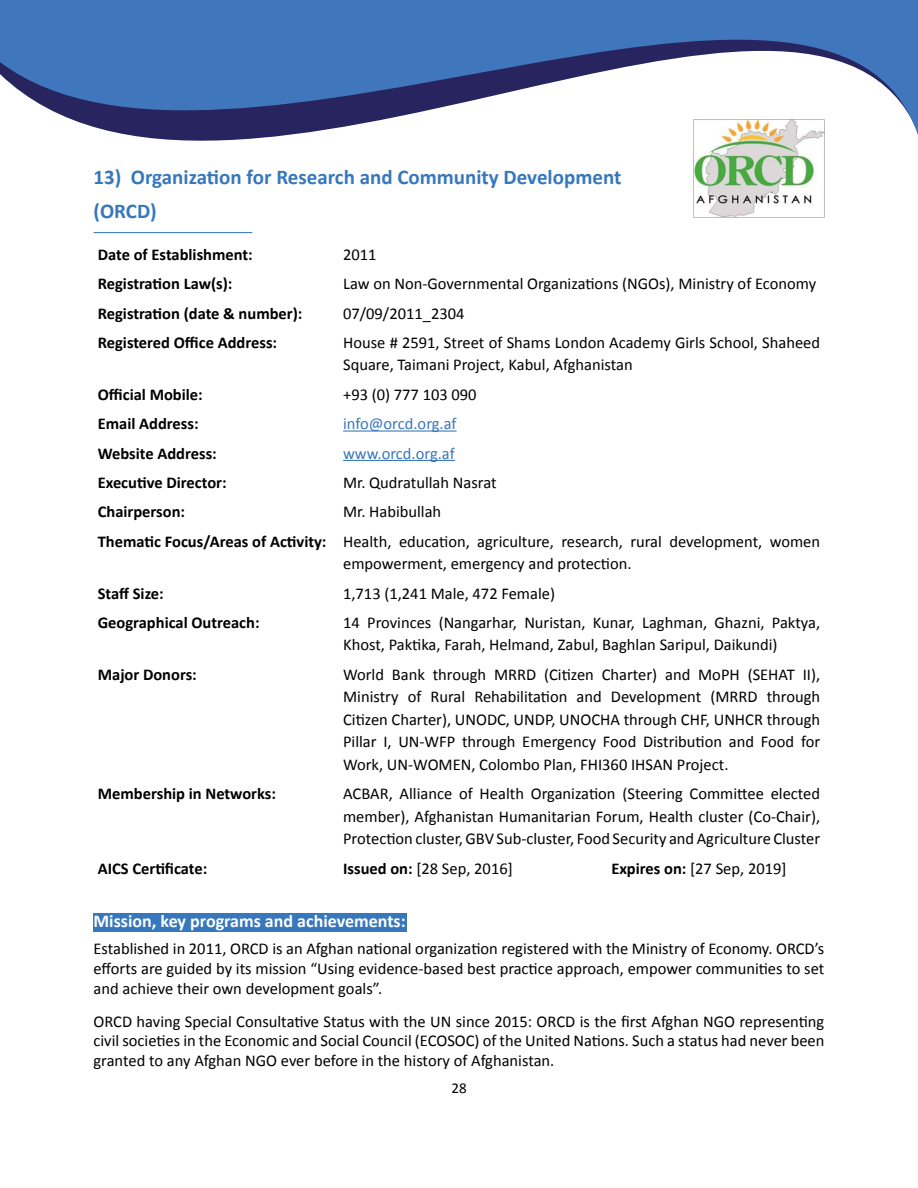
<style>
.page{position:relative;width:918px;height:1188px;background:#fff}
.page>*{position:absolute;margin:0;border:0;box-sizing:border-box;transform-origin:0 0}
.t1{font:700 21px/33.8px "Calibri";color:#3777bc}
.t2{font:700 18px "Calibri";color:#fff}
.t3{font:16.5px/22.5px "Calibri";color:#000}
.t4{font:700 16.5px "Calibri";color:#000}
.t5{font:16.5px "Calibri";color:#3777bc}
.t6{font:15px "Calibri";color:#000}
.s1{font-weight:700}
</style>
<div class="page">
<svg style="left:0;top:0;width:918px;height:218px"></svg>
<hr style="left:343px;top:431px;width:114px;height:1px;background:#3777bc">
<hr style="left:343px;top:460px;width:112px;height:1px;background:#3777bc">
<hr style="left:94px;top:232px;width:158px;height:1px;background:#3777bc">
<div style="left:94px;top:913px;width:313px;height:18px;background:#3777bc"></div>
<img style="left:694px;top:119px;width:130px;height:99px">
<p class="t1" style="left:94px;top:159px;width:65px">13) (ORCD(</p>
<p class="t1" style="left:131px;top:159px;width:492px">Organization for Research and Community Development</p>
<p class="t4" style="left:98px;top:244px;width:157px">Date of Establishment:</p>
<p class="t3" style="left:343px;top:242px;width:35px">2011</p>
<p class="t4" style="left:98px;top:273px;width:136px">Registration L a w :)s(</p>
<p class="t3" style="left:343px;top:272px;width:475px">Law on Non-Governmental Organizations (NGOs ,) Ministry of Economy</p>
<p class="t4" style="left:98px;top:303px;width:206px">Registration (date &amp; number :(</p>
<p class="t3" style="left:343px;top:301px;width:123px">07/09/2011_2304</p>
<p class="t4" style="left:98px;top:332px;width:181px">Registered Office Address:</p>
<p class="t3" style="left:343px;top:330px;width:479px">House # 2591, Street of Shams London Academy Girls School, Shaheed</p>
<p class="t4" style="left:98px;top:384px;width:107px">Official Mobile:</p>
<p class="t3" style="left:343px;top:349px;width:291px;line-height:29.4px">Square, Taimani Project, Kabul, Afghanistan +93 (0) 777 103 090</p>
<p class="t4" style="left:98px;top:413px;width:102px">Email Address:</p>
<p class="t5" style="left:343px;top:413px;width:115px">info@orcd.org.af</p>
<p class="t4" style="left:98px;top:443px;width:121px">Website Address:</p>
<p class="t5" style="left:343px;top:443px;width:113px">www.orcd.org.af</p>
<p class="t4" style="left:98px;top:472px;width:130px">Executive Director:</p>
<p class="t3" style="left:343px;top:470px;width:155px">Mr. Qudratullah Nasrat</p>
<p class="t4" style="left:98px;top:502px;width:89px">Chairperson:</p>
<p class="t3" style="left:343px;top:500px;width:100px">Mr. Habibullah</p>
<p class="t4" style="left:98px;top:531px;width:230px">Thematic Focus/Areas of Activity:</p>
<p class="t3" style="left:343px;top:529px;width:50px">Health,</p>
<p class="t3" style="left:399px;top:529px;width:225px">education, agriculture, research,</p>
<p class="t3" style="left:630px;top:529px;width:191px">rural development, women</p>
<p class="t4" style="left:98px;top:583px;width:68px">Staff Size:</p>
<p class="t3" style="left:343px;top:548px;width:290px;line-height:29.4px">empowerment, emergency and protection.<br>1,713 (1,241 Male, 472 Female(</p>
<p class="t4" style="left:98px;top:612px;width:163px">Geographical Outreach:</p>
<p class="t3" style="left:343px;top:610px;width:479px">14 Provinces (Nangarhar, Nuristan, Kunar, Laghman, Ghazni, Paktya,</p>
<p class="t3" style="left:343px;top:633px;width:436px">Khost, Paktika, Farah, Helmand, Zabul, Baghlan Saripul, Daikundi(</p>
<p class="t4" style="left:98px;top:664px;width:101px">Major Donors:</p>
<p class="t3" style="left:343px;top:662px;width:42px">World</p>
<p class="t3" style="left:392px;top:662px;width:35px">Bank</p>
<p class="t3" style="left:433px;top:662px;width:55px">through</p>
<p class="t3" style="left:494px;top:662px;width:44px">MRRD</p>
<p class="t3" style="left:544px;top:662px;width:51px">(Citizen</p>
<p class="t3" style="left:602px;top:662px;width:57px">Charter)</p>
<p class="t3" style="left:665px;top:662px;width:27px">and</p>
<p class="t3" style="left:698px;top:662px;width:43px">MoPH</p>
<p class="t3" style="left:748px;top:662px;width:49px">(SEHAT</p>
<p class="t3" style="left:803px;top:662px;width:19px">,(I I</p>
<p class="t4" style="left:98px;top:784px;width:180px">Membership in Networks:</p>
<p class="t3" style="left:710px;top:685px;width:49px">(MRRD</p>
<p class="t3" style="left:408px;top:685px;width:15px">of</p>
<p class="t3" style="left:431px;top:685px;width:36px">Rural</p>
<p class="t3" style="left:474px;top:685px;width:95px">Rehabilitation</p>
<p class="t3" style="left:611px;top:685px;width:92px">Development</p>
<p class="t3" style="left:767px;top:685px;width:55px">through</p>
<p class="t3" style="left:577px;top:685px;width:27px">and</p>
<p class="t3" style="left:343px;top:685px;width:479px">Ministry<br>Citizen Charter ,) UNODC, UNDP, UNOCHA through CHF, UNHCR through Pillar ,I UN-WFP through Emergency Food Distribution and Food for Work, UN-WOMEN, Colombo Plan, FHI360 IHSAN Project.</p>
<p class="t3" style="left:343px;top:782px;width:479px">ACBAR, Alliance of Health Organization (Steering Committee elected</p>
<p class="t4" style="left:98px;top:858px;width:111px">AICS Certificate:</p>
<p class="t3" style="left:343px;top:804px;width:479px">member ,) Afghanistan Humanitarian Forum, Health cluster (Co-Chair ,(<br>Protectioncluster,GBVSub-cluster,FoodSecurityandAgricultureCluster</p>
<p class="t3" style="left:611px;top:856px;width:177px"><span class="s1">Expires on</span> [<span class="s1">:</span> 27 Sep, 2019[</p>
<p class="t3" style="left:343px;top:856px;width:171px"><span class="s1">Issued on</span> [<span class="s1">:</span> 28 Sep, 2016]</p>
<p class="t2" style="left:94px;top:909px;width:314px">Mission, key programs and achievements:</p>
<p class="t3" style="left:94px;top:938px;width:732px;line-height:19.8px;text-align:justify">Established in 2011, ORCD is an Afghan national organization registered with the Ministry of Economy. ORCD s’ efforts are guided by its mission “Using evidence-based best practice approach, empower communities to set and achieve their own development goals .“</p>
<p class="t3" style="left:94px;top:1010px;width:732px;line-height:19.8px;text-align:justify">ORCD having Special Consultative Status with the UN since 2015: ORCD is the first Afghan NGO representing civil societies in the Economic and Social Council (ECOSOC) of the United Nations. Such a status had never been granted to any Afghan NGO ever before in the history of Afghanistan.</p>
<p class="t6" style="left:451px;top:1079px;width:17px">28</p>
</div>
